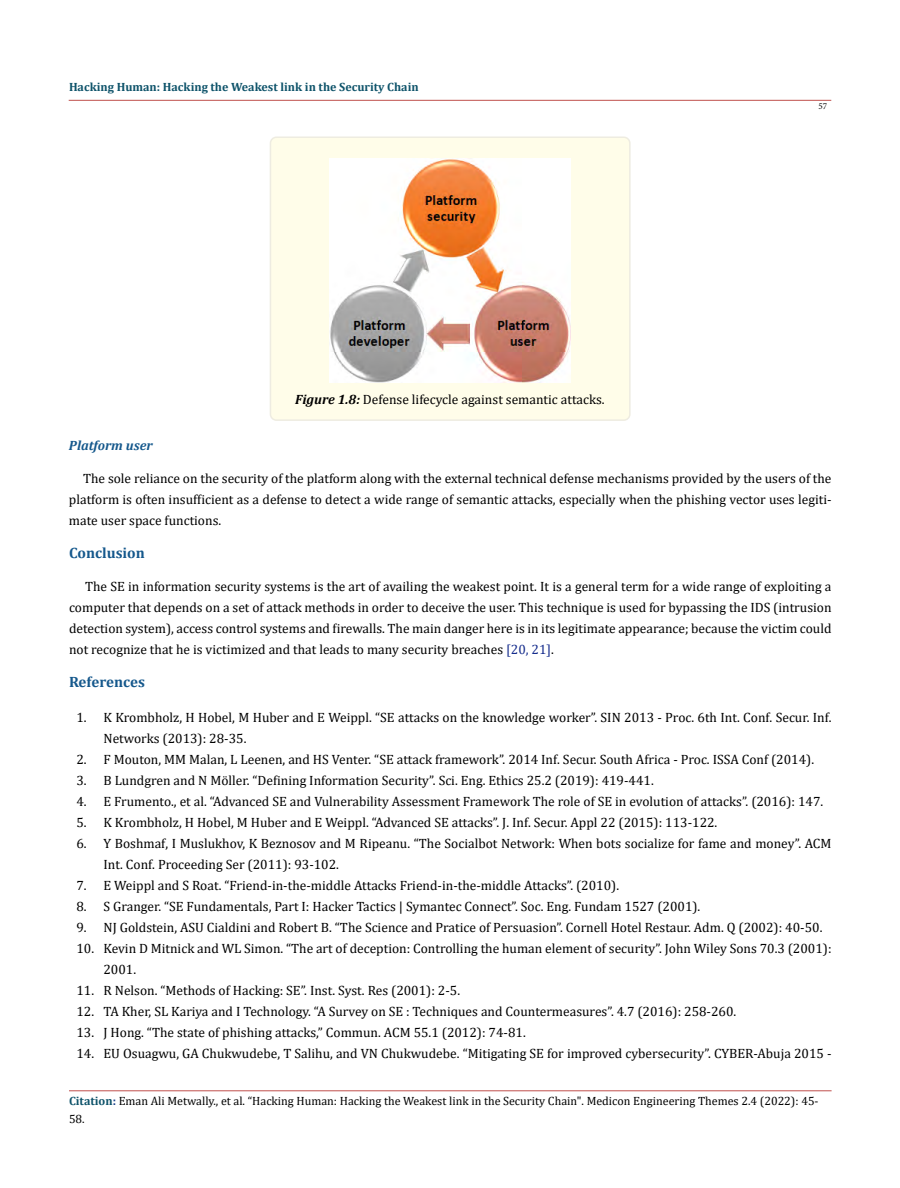
<style>
.page{position:relative;width:900px;height:1188px;background:#fff}
.page>*{position:absolute;margin:0;border:0;box-sizing:border-box;transform-origin:0 0}
.t1{font:700 15px "Cambria";color:#15588c}
.t2{font:13.5px/21px "Cambria";color:#000}
.t3{font:italic 700 13.5px "Cambria";color:#15588c}
.t4{font:12px/18px "Cambria";color:#000}
.t5{font:700 12px "Cambria";color:#0e536a}
.t6{font:9px "Minion Pro";color:#000}
.s1{font-weight:700;font-style:italic}
.s2{color:#152c8c}
.s3{font-weight:700;color:#0e536a}
.s4{font-weight:700;color:#173e88}
</style>
<div class="page">
<hr style="left:69px;top:1091px;width:763px;height:1px;background:#c0504d">
<hr style="left:69px;top:100px;width:762px;height:1px;background:#c0504d">
<div style="left:270px;top:137px;width:360px;height:283px;background:#fffde9;border-radius:6px"></div>
<div style="left:270px;top:136px;width:361px;height:285px;border:2px solid #eeece1;border-radius:6px"></div>
<img style="left:330px;top:159px;width:240px;height:223px">
<p class="t5" style="left:69px;top:78px;width:351px">Hacking Human: Hacking the Weakest link in the Security Chain</p>
<p class="t2" style="left:295px;top:389px;width:311px"><span class="s1">Figure 1.8:</span> Defense lifecycle against semantic attacks.</p>
<p class="t6" style="left:818px;top:100px;width:10px">57</p>
<p class="t3" style="left:69px;top:436px;width:85px">Platform user</p>
<p class="t2" style="left:69px;top:468px;width:764px;text-align:justify;text-indent:14px">The sole reliance on the security of the platform along with the external technical defense mechanisms provided by the users of the platform is often insufficient as a defense to detect a wide range of semantic attacks, especially when the phishing vector uses legiti&shy;mate user space functions.</p>
<p class="t1" style="left:69px;top:543px;width:77px">Conclusion</p>
<p class="t2" style="left:69px;top:576px;width:764px;text-align:justify;text-indent:16px">The SE in information security systems is the art of availing the weakest point. It is a general term for a wide range of exploiting a computer that depends on a set of attack methods in order to deceive the user. This technique is used for bypassing the IDS (intrusion detection system), access control systems and firewalls. The main danger here is in its legitimate appearance; because the victim could not recognize that he is victimized and that leads to many security breaches <span class="s2">[20, 21]</span>.</p>
<p class="t1" style="left:69px;top:672px;width:77px">References</p>
<p class="t2" style="left:104px;top:707px;width:730px;text-indent:-27px">1. K Krombholz, H Hobel, M Huber and E Weippl. “SE attacks on the knowledge worker”. SIN 2013 - Proc. 6th Int. Conf. Secur. Inf.<br>Networks (2013): 28-35.</p>
<p class="t2" style="left:76px;top:749px;width:739px">2. F Mouton, MM Malan, L Leenen, and HS Venter. “SE attack framework”. 2014 Inf. Secur. South Africa - Proc. ISSA Conf (2014).</p>
<p class="t2" style="left:76px;top:770px;width:579px">3. B Lundgren and N Möller. “Defining Information Security”. Sci. Eng. Ethics 25.2 (2019): 419-441.</p>
<p class="t2" style="left:76px;top:791px;width:748px">4. E Frumento., et al. “Advanced SE and Vulnerability Assessment Framework The role of SE in evolution of attacks”. (2016): 147.</p>
<p class="t2" style="left:76px;top:812px;width:642px">5. K Krombholz, H Hobel, M Huber and E Weippl. “Advanced SE attacks”. J. Inf. Secur. Appl 22 (2015): 113-122.</p>
<p class="t2" style="left:104px;top:833px;width:730px;text-indent:-27px">6. Y Boshmaf, I Muslukhov, K Beznosov and M Ripeanu. “The Socialbot Network: When bots socialize for fame and money”. ACM<br>Int. Conf. Proceeding Ser (2011): 93-102.</p>
<p class="t2" style="left:76px;top:875px;width:544px">7. E Weippl and S Roat. “Friend-in-the-middle Attacks Friend-in-the-middle Attacks”. (2010).</p>
<p class="t2" style="left:76px;top:896px;width:625px">8. S Granger. “SE Fundamentals, Part I: Hacker Tactics | Symantec Connect”. Soc. Eng. Fundam 1527 (2001).</p>
<p class="t2" style="left:76px;top:917px;width:747px">9. NJ Goldstein, ASU Cialdini and Robert B. “The Science and Pratice of Persuasion”. Cornell Hotel Restaur. Adm. Q (2002): 40-50.</p>
<p class="t2" style="left:104px;top:938px;width:730px;text-indent:-27px">10. Kevin D Mitnick and WL Simon. “The art of deception: Controlling the human element of security”. John Wiley Sons 70.3 (2001):<br>2001.</p>
<p class="t2" style="left:76px;top:980px;width:385px">11. R Nelson. “Methods of Hacking: SE”. Inst. Syst. Res (2001): 2-5.</p>
<p class="t2" style="left:76px;top:1001px;width:661px">12. TA Kher, SL Kariya and I Technology. “A Survey on SE : Techniques and Countermeasures”. 4.7 (2016): 258-260.</p>
<p class="t2" style="left:76px;top:1022px;width:451px">13. J Hong. “The state of phishing attacks,” Commun. ACM 55.1 (2012): 74-81.</p>
<p class="t2" style="left:76px;top:1043px;width:757px">14. EU Osuagwu, GA Chukwudebe, T Salihu, and VN Chukwudebe. “Mitigating SE for improved cybersecurity”. CYBER-Abuja 2015 -</p>
<p class="t4" style="left:69px;top:1092px;width:751px"><span class="s3">Citation</span><span class="s4">:</span> Eman Ali Metwally., et al. “Hacking Human: Hacking the Weakest link in the Security Chain". Medicon Engineering Themes 2.4 (2022): 45-<br>58.</p>
</div>
